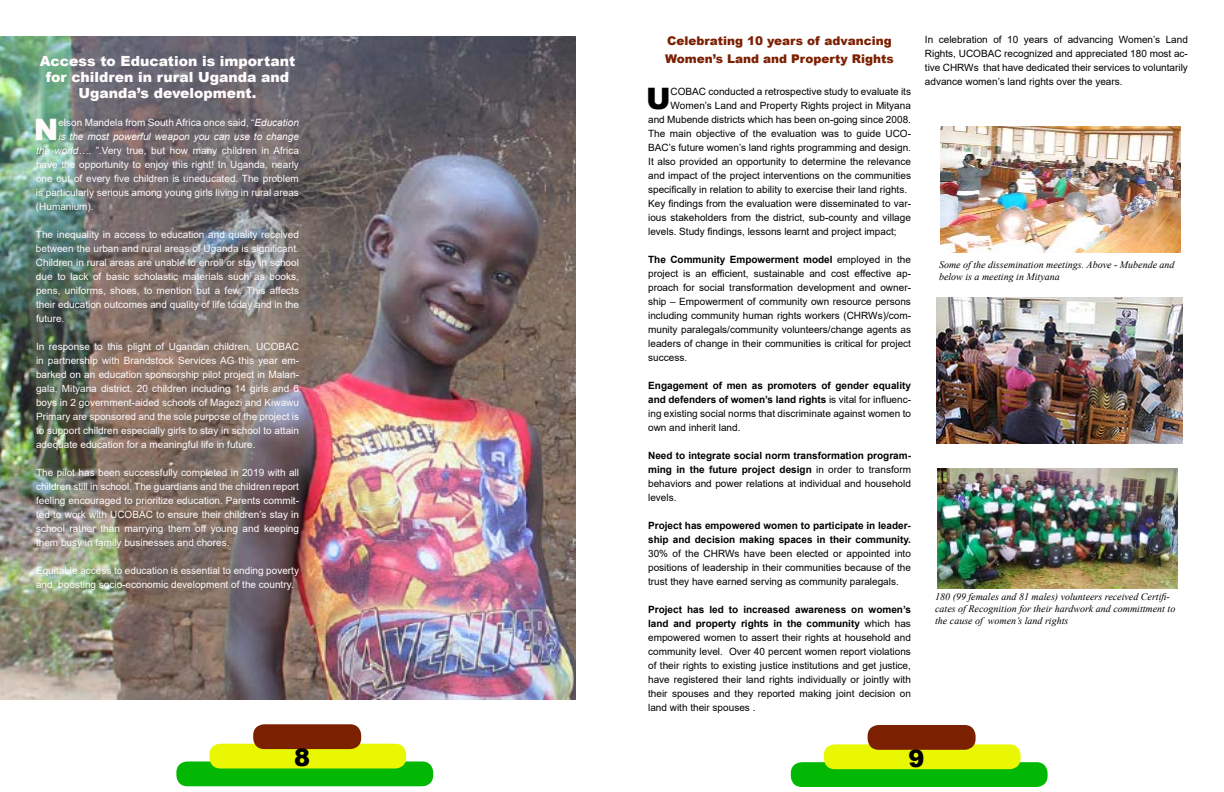
<style>
.page{position:relative;width:1224px;height:792px;background:#fff}
.page>*{position:absolute;margin:0;border:0;box-sizing:border-box;transform-origin:0 0}
.t1{font:900 29.6px "Arial";color:#fffbfd}
.t2{font:900 29.6px "Arial";color:#000}
.t3{font:900 24px "Arial";color:#000}
.t4{font:900 14px/16px "Arial";color:#fffbfd;text-align:center}
.t5{font:900 12px/18px "Arial";color:#7c2002}
.t6{font:10px/14px "Arial";color:#000;text-align:justify}
.t7{font:10px/14px "Arial";color:#fffbfd;text-align:justify}
.t8{font:700 10px/14px "Arial";color:#000;text-align:justify}
.t9{font:italic 10px/12px "Times New Roman";color:#000}
.t10{font:italic 10px "Arial";color:#fffbfd}
.s1{font-style:italic}
.s2{font-weight:700}
.s3{font-weight:400}
</style>
<div class="page">
<div style="left:176px;top:762px;width:257px;height:24px;background:#02b805;border-radius:11px"></div>
<div style="left:791px;top:762px;width:257px;height:25px;background:#02b805;border-radius:11px"></div>
<div style="left:209px;top:744px;width:197px;height:24px;background:#e9f802;border-radius:11px"></div>
<div style="left:824px;top:744px;width:197px;height:25px;background:#e9f802;border-radius:11px"></div>
<div style="left:253px;top:724px;width:108px;height:25px;background:#7c2002;border-radius:11px"></div>
<div style="left:868px;top:725px;width:108px;height:25px;background:#7c2002;border-radius:11px"></div>
<img style="left:0;top:37px;width:576px;height:663px">
<img style="left:940px;top:126px;width:240px;height:127px">
<img style="left:936px;top:297px;width:246px;height:146px">
<img style="left:938px;top:468px;width:239px;height:120px">
<h3 class="t4" style="left:40px;top:53px;width:257px">Access to Education is important for children in rural Uganda and<br>Uganda’s development.</h3>
<h1 class="t1" style="left:34px;top:108px;width:26px">N</h1>
<p class="t7" style="left:58px;top:115px;width:242px">elson Mandela from South Africa once said, “<span class="s1">Education</span></p>
<p class="t10" style="left:58px;top:130px;width:242px">is the most powerful weapon you can use to change</p>
<p class="t7" style="left:36px;top:143px;width:264px"><span class="s1">the world….</span> ”.Very true, but how many children in Africa</p>
<p class="t7" style="left:36px;top:157px;width:264px">have the opportunity to enjoy this right! In Uganda, nearly</p>
<p class="t7" style="left:36px;top:171px;width:264px">one out of every five children is uneducated. The problem</p>
<p class="t7" style="left:36px;top:185px;width:264px">is particularly serious among young girls living in rural areas</p>
<p class="t7" style="left:36px;top:199px;width:59px">(Humanium).</p>
<p class="t7" style="left:36px;top:227px;width:265px">The inequality in access to education and quality received between the urban and rural areas of Uganda is significant.<br>Children in rural areas are unable to enroll or stay in school due to lack of basic scholastic materials such as books, pens, uniforms, shoes, to mention but a few. This affects their education outcomes and quality of life today and in the future.</p>
<p class="t7" style="left:36px;top:339px;width:265px">In response to this plight of Ugandan children, UCOBAC in partnership with Brandstock Services AG this year em&shy;barked on an education sponsorship pilot project in Malan&shy;gala, Mityana district. 20 children including 14 girls and 6 boys in 2 government-aided schools of Magezi and Kiwawu Primary are sponsored and the sole purpose of the project is to support children especially girls to stay in school to attain adequate education for a meaningful life in future.</p>
<p class="t7" style="left:36px;top:465px;width:265px">The pilot has been successfully completed in 2019 with all children still in school. The guardians and the children report feeling encouraged to prioritize education. Parents commit&shy;ted to work with UCOBAC to ensure their children’s stay in school rather than marrying them off young and keeping them busy in family businesses and chores.</p>
<p class="t7" style="left:36px;top:563px;width:265px">Equitable access to education is essential to ending poverty and boosting socio-economic development of the country.</p>
<p class="t5" style="left:665px;top:31px;width:230px">Celebrating 10 years of advancing<br>Women’s Land and Property Rights</p>
<h1 class="t2" style="left:646px;top:77px;width:26px">U</h1>
<p class="t6" style="left:671px;top:84px;width:242px">COBAC conducted a retrospective study to evaluate its</p>
<p class="t6" style="left:671px;top:98px;width:242px">Women’s Land and Property Rights project in Mityana</p>
<p class="t6" style="left:648px;top:112px;width:264px">and Mubende districts which has been on-going since 2008.</p>
<p class="t6" style="left:648px;top:126px;width:264px">The main objective of the evaluation was to guide UCO-</p>
<p class="t6" style="left:648px;top:140px;width:264px">BAC’s future women’s land rights programming and design.</p>
<p class="t6" style="left:648px;top:154px;width:264px">It also provided an opportunity to determine the relevance</p>
<p class="t6" style="left:648px;top:168px;width:264px">and impact of the project interventions on the communities</p>
<p class="t6" style="left:648px;top:182px;width:260px">specifically in relation to ability to exercise their land rights.</p>
<p class="t6" style="left:648px;top:196px;width:264px">Key findings from the evaluation were disseminated to var-</p>
<p class="t6" style="left:648px;top:210px;width:264px">ious stakeholders from the district, sub-county and village</p>
<p class="t6" style="left:648px;top:224px;width:250px">levels. Study findings, lessons learnt and project impact;</p>
<p class="t6" style="left:648px;top:252px;width:264px"><span class="s2">The Community Empowerment model</span> employed in the project is an efficient, sustainable and cost effective ap&shy;proach for social transformation development and owner&shy;ship – Empowerment of community own resource persons including community human rights workers (CHRWs)/com&shy;munity paralegals/community volunteers/change agents as leaders of change in their communities is critical for project success.</p>
<p class="t6" style="left:648px;top:378px;width:264px"><span class="s2">Engagement of men as promoters of gender equality and defenders of women’s land rights</span> is vital for influenc&shy;ing existing social norms that discriminate against women to own and inherit land.</p>
<p class="t8" style="left:648px;top:448px;width:264px">Need to integrate social norm transformation program&shy;ming in the future project design <span class="s3">in order to transform behaviors and power relations at individual and household levels.</span></p>
<p class="t8" style="left:648px;top:518px;width:264px">Project has empowered women to participate in leader&shy;ship and decision making spaces in their community.</p>
<p class="t6" style="left:648px;top:546px;width:264px">30% of the CHRWs have been elected or appointed into positions of leadership in their communities because of the trust they have earned serving as community paralegals.</p>
<p class="t6" style="left:648px;top:602px;width:264px"><span class="s2">Project has led to increased awareness on women’s land and property rights in the community</span> which has empowered women to assert their rights at household and community level. Over 40 percent women report violations of their rights to existing justice institutions and get justice, have registered their land rights individually or jointly with their spouses and they reported making joint decision on land with their spouses .</p>
<p class="t6" style="left:925px;top:33px;width:265px">In celebration of 10 years of advancing Women’s Land Rights, UCOBAC recognized and appreciated 180 most ac&shy;tive CHRWs that have dedicated their services to voluntarily advance women’s land rights over the years.</p>
<p class="t9" style="left:939px;top:258px;width:237px">Some of the dissemination meetings. Above - Mubende and below is a meeting in Mityana</p>
<p class="t9" style="left:935px;top:590px;width:242px">180 (99 females and 81 males) volunteers received Certifi&shy;cates of Recognition for their hardwork and committment to the cause of women’s land rights</p>
<h2 class="t3" style="left:294px;top:740px;width:18px">8</h2>
<h2 class="t3" style="left:908px;top:741px;width:18px">9</h2>
</div>
